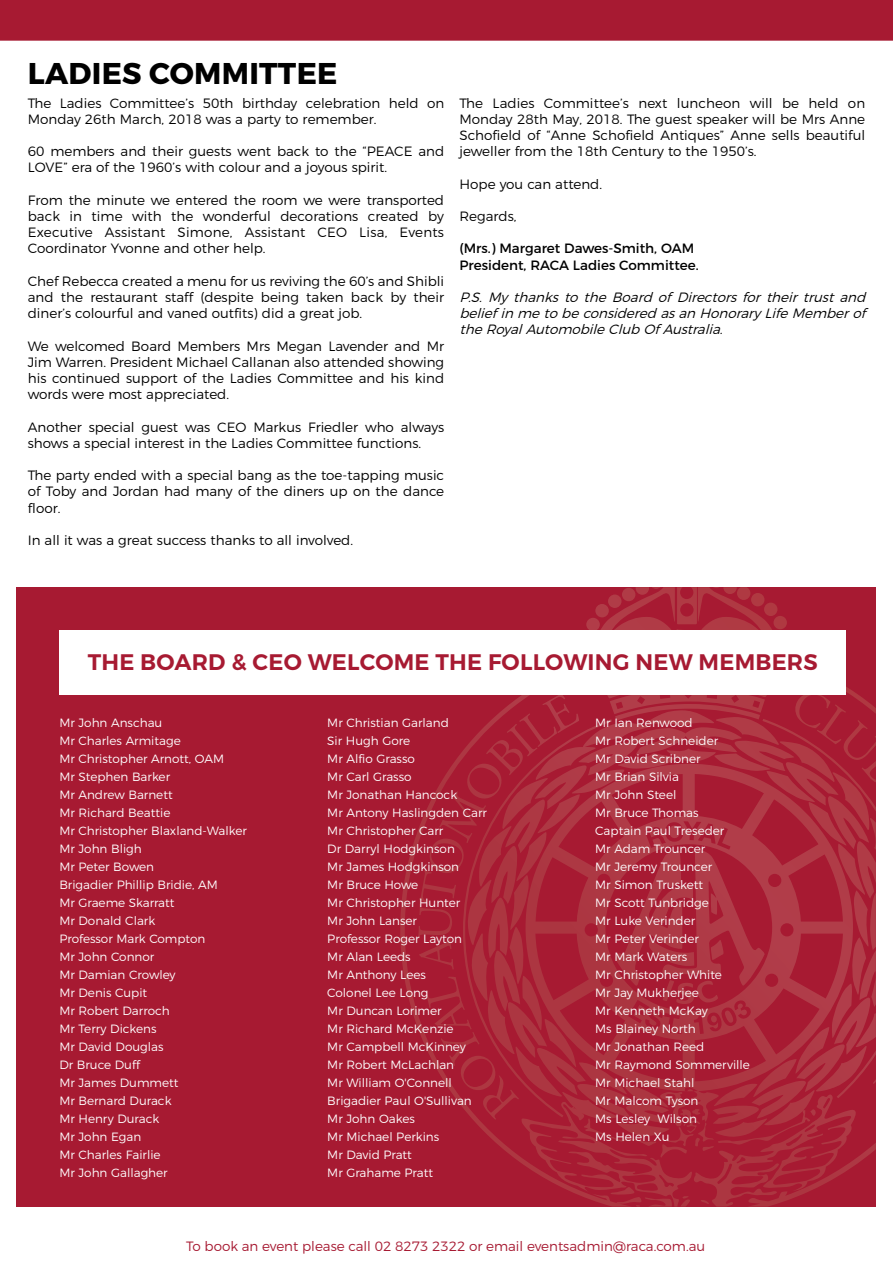
<style>
.page{position:relative;width:893px;height:1263px;background:#fff}
.page>*{position:absolute;margin:0;border:0;box-sizing:border-box;transform-origin:0 0}
.t1{font:700 30px "Montserrat";letter-spacing:.01em;color:#000}
.t2{font:600 22.5px "Montserrat";letter-spacing:.01em;color:#a71a32}
.t3{font:300 13.5px/16.2px "Montserrat";color:#000;text-align:justify}
.t4{font:italic 300 13.5px/16.2px "Montserrat";color:#000}
.t5{font:300 13.5px "Montserrat";color:#a71a32}
.t6{font:13.5px/16.2px "Montserrat";color:#000}
.t7{font:300 12px/18px "Montserrat";color:#fff}
</style>
<div class="page">
<div style="left:0;top:0;width:893px;height:41px;background:#a71a32"></div>
<svg style="left:17px;top:587px;width:859px;height:619px;background:#a82036"></svg>
<svg style="left:586px;top:587px;width:201px;height:43px;background:#aa293a"></svg>
<div style="left:59px;top:630px;width:787px;height:64px;background:#fff"></div>
<h1 class="t1" style="left:28px;top:55px;width:311px">LADIES COMMITTEE</h1>
<p class="t3" style="left:28px;top:94px;width:418px">The Ladies Committee’s 50th birthday celebration held on<br>Monday 26th March, 2018 was a party to remember.</p>
<p class="t3" style="left:28px;top:143px;width:418px">60 members and their guests went back to the “PEACE and<br>LOVE” era of the 1960’s with colour and a joyous spirit.</p>
<p class="t3" style="left:28px;top:192px;width:418px">From the minute we entered the room we were transported back in time with the wonderful decorations created by Executive Assistant Simone, Assistant CEO Lisa, Events Coordinator Yvonne and other help.</p>
<p class="t3" style="left:28px;top:273px;width:418px">Chef Rebecca created a menu for us reviving the 60’s and Shibli and the restaurant staff (despite being taken back by their diner’s colourful and vaned outfits) did a great job.</p>
<p class="t3" style="left:28px;top:337px;width:418px">We welcomed Board Members Mrs Megan Lavender and Mr Jim Warren. President Michael Callanan also attended showing his continued support of the Ladies Committee and his kind words were most appreciated.</p>
<p class="t3" style="left:28px;top:418px;width:418px">Another special guest was CEO Markus Friedler who always shows a special interest in the Ladies Committee functions.</p>
<p class="t3" style="left:28px;top:467px;width:418px">The party ended with a special bang as the toe-tapping music of Toby and Jordan had many of the diners up on the dance floor.</p>
<p class="t3" style="left:28px;top:532px;width:327px">In all it was a great success thanks to all involved.</p>
<p class="t3" style="left:459px;top:94px;width:407px">The Ladies Committee’s next luncheon will be held on Monday 28th May, 2018. The guest speaker will be Mrs Anne Schofield of “Anne Schofield Antiques” Anne sells beautiful jeweller from the 18th Century to the 1950’s.</p>
<p class="t3" style="left:459px;top:175px;width:144px">Hope you can attend.</p>
<p class="t3" style="left:459px;top:208px;width:59px">Regards,</p>
<p class="t6" style="left:459px;top:240px;width:241px">(Mrs.) Margaret Dawes-Smith, OAM<br>President, RACA Ladies Committee.</p>
<p class="t4" style="left:459px;top:289px;width:411px">P.S. My thanks to the Board of Directors for their trust and belief in meto beconsidered asan Honorary LifeMemberof theRoyalAutomobileClub Of Australia.</p>
<h2 class="t2" style="left:88px;top:648px;width:732px">THE BOARD &amp; CEO WELCOME THE FOLLOWING NEW MEMBERS</h2>
<p class="t7" style="left:59px;top:713px;width:189px">Mr John Anschau<br>Mr Charles Armitage<br>Mr Christopher Arnott, OAM<br>Mr Stephen Barker<br>Mr Andrew Barnett<br>Mr Richard Beattie<br>Mr Christopher Blaxland-Walker<br>Mr John Bligh<br>Mr Peter Bowen<br>Brigadier Phillip Bridie, AM<br>Mr Graeme Skarratt<br>Mr Donald Clark<br>Professor Mark Compton<br>Mr John Connor<br>Mr Damian Crowley<br>Mr Denis Cupit<br>Mr Robert Darroch<br>Mr Terry Dickens<br>Mr David Douglas<br>Dr Bruce Duff<br>Mr James Dummett<br>Mr Bernard Durack<br>Mr Henry Durack<br>Mr John Egan<br>Mr Charles Fairlie<br>Mr John Gallagher</p>
<p class="t7" style="left:327px;top:713px;width:161px">Mr Christian Garland<br>Sir Hugh Gore<br>Mr Alfio Grasso<br>Mr Carl Grasso<br>Mr Jonathan Hancock<br>Mr Antony Haslingden Carr<br>Mr Christopher Carr<br>Dr Darryl Hodgkinson<br>Mr James Hodgkinson<br>Mr Bruce Howe<br>Mr Christopher Hunter<br>Mr John Lanser<br>Professor Roger Layton<br>Mr Alan Leeds<br>Mr Anthony Lees<br>Colonel Lee Long<br>Mr Duncan Lorimer<br>Mr Richard McKenzie<br>Mr Campbell McKinney<br>Mr Robert McLachlan<br>Mr William O'Connell<br>Brigadier Paul O'Sullivan<br>Mr John Oakes<br>Mr Michael Perkins<br>Mr David Pratt<br>Mr Grahame Pratt</p>
<p class="t7" style="left:595px;top:713px;width:156px">Mr Ian Renwood<br>Mr Robert Schneider<br>Mr David Scribner<br>Mr Brian Silvia<br>Mr John Steel<br>Mr Bruce Thomas<br>Captain Paul Treseder<br>Mr Adam Trouncer<br>Mr Jeremy Trouncer<br>Mr Simon Truskett<br>Mr Scott Tunbridge<br>Mr Luke Verinder<br>Mr Peter Verinder<br>Mr Mark Waters<br>Mr Christopher White<br>Mr Jay Mukherjee<br>Mr Kenneth McKay<br>Ms Blainey North<br>Mr Jonathan Reed<br>Mr Raymond Sommerville<br>Mr Michael Stahl<br>Mr Malcom Tyson<br>Ms Lesley Wilson<br>Ms Helen Xu</p>
<p class="t5" style="left:186px;top:1238px;width:521px">To book an event please call 02 8273 2322 or email eventsadmin@raca.com.au</p>
</div>
